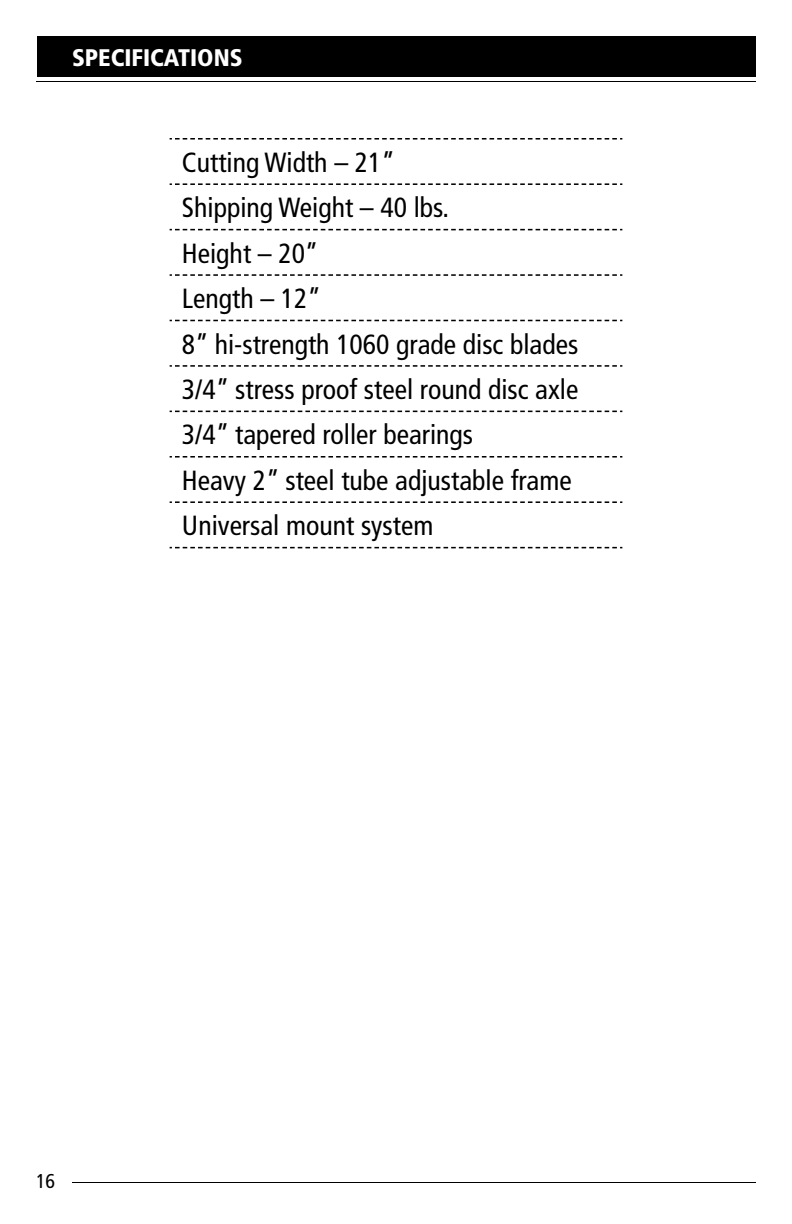
<style>
.page{position:relative;width:792px;height:1224px;background:#fff}
.page>*{position:absolute;margin:0;border:0;box-sizing:border-box;transform-origin:0 0}
.t1{font:condensed 27.8px/45.4px "Frutiger";color:#000}
.t2{font:900 condensed 24px "Frutiger";color:#fff}
.t3{font:condensed 20px "Frutiger";color:#000}
</style>
<div class="page">
<hr style="left:72px;top:1182px;width:684px;height:1px;background:#000">
<div style="left:37px;top:36px;width:719px;height:41px;background:#000"></div>
<hr style="left:36px;top:81px;width:720px;height:1px;background:#000">
<svg style="left:170px;top:138px;width:452px;height:2px"></svg>
<svg style="left:170px;top:183px;width:452px;height:2px"></svg>
<svg style="left:170px;top:229px;width:452px;height:1px"></svg>
<svg style="left:170px;top:274px;width:452px;height:2px"></svg>
<svg style="left:170px;top:320px;width:452px;height:1px"></svg>
<svg style="left:170px;top:365px;width:452px;height:2px"></svg>
<svg style="left:170px;top:411px;width:452px;height:1px"></svg>
<svg style="left:170px;top:456px;width:452px;height:2px"></svg>
<svg style="left:170px;top:501px;width:452px;height:2px"></svg>
<svg style="left:170px;top:547px;width:452px;height:1px"></svg>
<p class="t2" style="left:72px;top:43px;width:25px">SPECI</p>
<p class="t2" style="left:132px;top:43px;width:25px">FICATION</p>
<p class="t2" style="left:230px;top:43px;width:14px">S</p>
<p class="t1" style="left:182px;top:140px;width:398px">Cutting Width – 21”<br>Shipping Weight – 40 lbs.<br>Height – 20”<br>Length – 12”<br>8” hi-strength 1060 grade disc blades<br>3/4” stress proof steel round disc axle<br>3/4” tapered roller bearings<br>Heavy 2” steel tube adjustable frame<br>Universal mount system</p>
<p class="t3" style="left:36px;top:1170px;width:21px">16</p>
</div>
